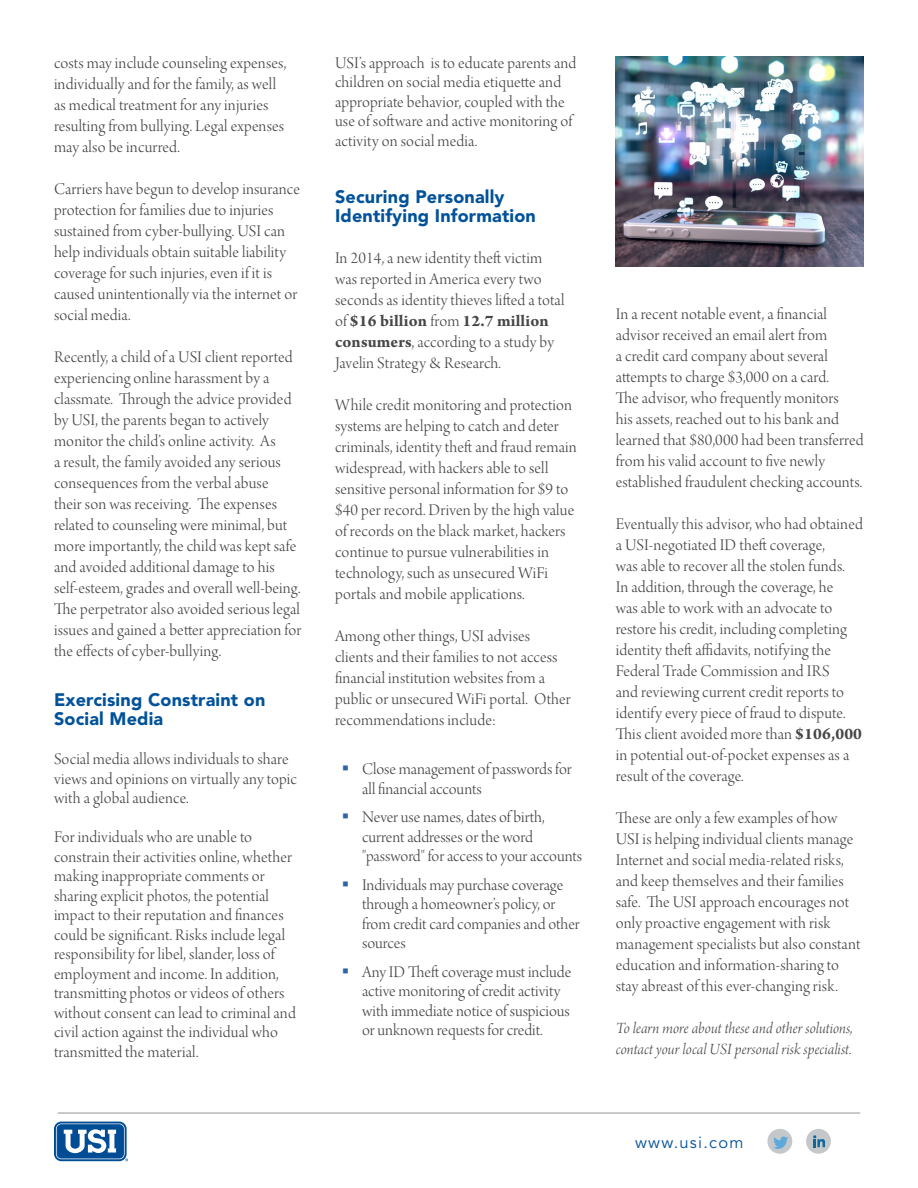
<style>
.page{position:relative;width:918px;height:1188px;background:#fff}
.page>*{position:absolute;margin:0;border:0;box-sizing:border-box;transform-origin:0 0}
.Body{font:900 18px/19.5px "Avenir LT Std";letter-spacing:.01em;color:#01529a}
.Body-2{font:17.25px/21px "Arno Pro Light Display";letter-spacing:.01em;color:#454647}
.Body-3{font:16.5px/21px "Arno Pro Light Italic Display";letter-spacing:.005em;color:#454647}
.t1{font:16.5px "Avenir LT Std";letter-spacing:.075em;color:#01529a}
.s1{font-family:"Arno Pro";font-weight:700}
</style>
<div class="page">
<svg style="left:54px;top:1122px;width:73px;height:39px"></svg>
<svg style="left:56px;top:1124px;width:69px;height:35px"></svg>
<div style="left:57px;top:1125px;width:66px;height:33px;background:#014d95;border-radius:4px"></div>
<div style="left:57px;top:1125px;width:67px;height:33px;border:1px solid #014d95;border-radius:4px"></div>
<svg style="left:64px;top:1129px;width:52px;height:24px"></svg>
<div style="left:767px;top:1129px;width:25px;height:25px;background:#c5c8cb;border-radius:50%"></div>
<svg style="left:773px;top:1137px;width:15px;height:12px"></svg>
<div style="left:806px;top:1129px;width:25px;height:25px;background:#c5c8cb;border-radius:50%"></div>
<svg style="left:813px;top:1135px;width:12px;height:12px"></svg>
<hr style="left:58px;top:1113px;width:802px;height:1px;background:#939598">
<img style="left:616px;top:57px;width:248px;height:209px">
<p class="Body-2" style="left:54px;top:54px;width:234px">costs may include counseling expenses, individually and for the family, as well as medical treatment for any injuries resulting from bullying. Legal expenses may also be incurred.</p>
<p class="Body-2" style="left:54px;top:180px;width:248px">Carriers have begun to develop insurance protection for families due to injuries sustained from cyber-bullying. USI can help individuals obtain suitable liability coverage for such injuries, even if it is caused unintentionally via the internet or social media.</p>
<p class="Body-2" style="left:54px;top:348px;width:249px">Recently, a child of a USI client reported experiencing online harassment by a classmate. Through the advice provided by USI, the parents began to actively monitor the child’s online activity. As<br>a result, the family avoided any serious consequences from the verbal abuse<br>their son was receiving. The expenses related to counseling were minimal, but more importantly, the child was kept safe and avoided additional damage to his self-esteem, grades and overall well-being.<br>The perpetrator also avoided serious legal issues and gained a better appreciation for the effects of cyber-bullying.</p>
<p class="Body" style="left:54px;top:689px;width:213px">Exercising Constraint on<br>Social Media</p>
<p class="Body-2" style="left:54px;top:750px;width:244px;line-height:19.5px">Social media allows individuals to share views and opinions on virtually any topic with a global audience.</p>
<p class="Body-2" style="left:54px;top:828px;width:243px;line-height:19.5px">For individuals who are unable to constrain their activities online, whether making inappropriate comments or sharing explicit photos, the potential impact to their reputation and finances could be significant. Risks include legal responsibility for libel, slander, loss of employment and income. In addition, transmitting photos or videos of others without consent can lead to criminal and civil action against the individual who transmitted the material.</p>
<p class="Body-2" style="left:335px;top:54px;width:243px;line-height:19.5px">USI’s approach is to educate parents and children on social media etiquette and appropriate behavior, coupled with the use of software and active monitoring of activity on social media.</p>
<p class="Body" style="left:335px;top:187px;width:202px">Securing Personally<br>Identifying Information</p>
<p class="Body-2" style="left:335px;top:248px;width:231px">In 2014, a new identity theft victim was reported in America every two seconds as identity thieves lifted a total of <span class="s1">$16 billion</span> from <span class="s1">12.7 million consumers</span>, according to a study by Javelin Strategy &amp; Research.</p>
<p class="Body-2" style="left:335px;top:395px;width:243px">While credit monitoring and protection systems are helping to catch and deter criminals, identity theft and fraud remain widespread, with hackers able to sell sensitive personal information for $9 to $40 per record. Driven by the high value of records on the black market, hackers continue to pursue vulnerabilities in technology, such as unsecured WiFi portals and mobile applications.</p>
<p class="Body-2" style="left:335px;top:626px;width:237px">Among other things, USI advises clients and their families to not access financial institution websites from a public or unsecured WiFi portal. Other recommendations include:</p>
<p class="Body-2" style="left:362px;top:761px;width:211px;line-height:19.5px">Close management of passwords for all financial accounts</p>
<p class="Body-2" style="left:362px;top:809px;width:222px;line-height:19.5px">Never use names, dates of birth, current addresses or the word "password" for access to your accounts</p>
<p class="Body-2" style="left:362px;top:876px;width:219px;line-height:19.5px">Individuals may purchase coverage through a homeowner’s policy, or from credit card companies and other sources</p>
<p class="Body-2" style="left:362px;top:963px;width:211px;line-height:19.5px">Any ID Theft coverage must include active monitoring of credit activity with immediate notice of suspicious or unknown requests for credit.</p>
<p class="Body-2" style="left:616px;top:304px;width:249px">In a recent notable event, a financial advisor received an email alert from<br>a credit card company about several attempts to charge $3,000 on a card.<br>The advisor, who frequently monitors<br>his assets, reached out to his bank and learned that $80,000 had been transferred from his valid account to five newly established fraudulent checking accounts.</p>
<p class="Body-2" style="left:616px;top:514px;width:249px">Eventually this advisor, who had obtained a USI-negotiated ID theft coverage,<br>was able to recover all the stolen funds.<br>In addition, through the coverage, he<br>was able to work with an advocate to restore his credit, including completing identity theft affidavits, notifying the Federal Trade Commission and IRS<br>and reviewing current credit reports to identify every piece of fraud to dispute.<br>This client avoided more than <span class="s1">$106,000 </span>in potential out-of-pocket expenses as a result of the coverage.</p>
<p class="Body-2" style="left:616px;top:808px;width:246px">These are only a few examples of how USI is helping individual clients manage Internet and social media-related risks, and keep themselves and their families safe. The USI approach encourages not only proactive engagement with risk management specialists but also constant education and information-sharing to stay abreast of this ever-changing risk.</p>
<p class="Body-3" style="left:616px;top:1018px;width:239px">To learn more about these and other solutions, contact your local USI personal risk specialist.</p>
<p class="t1" style="left:635px;top:1132px;width:110px">www.usi.com</p>
</div>
